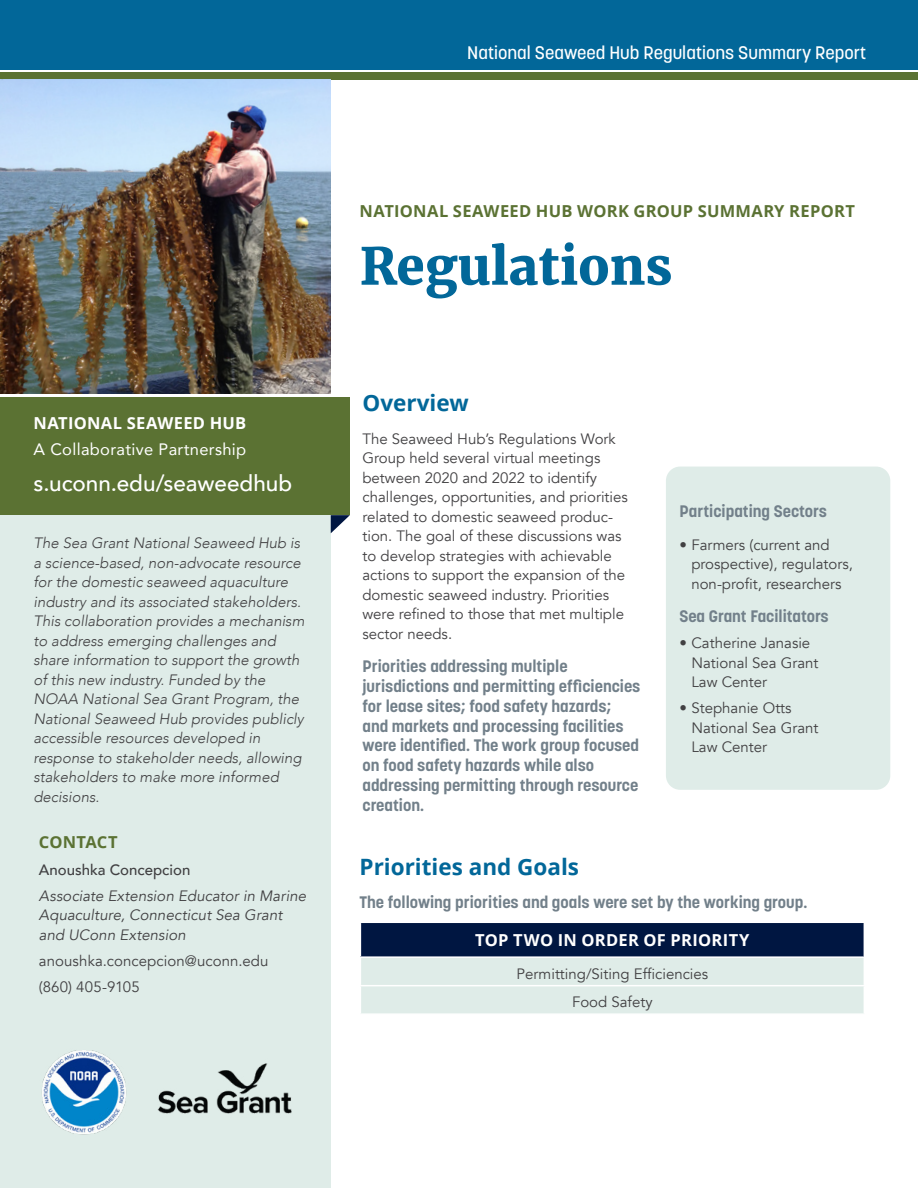
<style>
.page{position:relative;width:918px;height:1188px;background:#fff}
.page>*{position:absolute;margin:0;border:0;box-sizing:border-box;transform-origin:0 0}
.Main_Header__dk_Blue{font:800 51px "Merriweather";color:#026799}
.Main_Titles__HUB_blue{font:700 22.5px "Open Sans";color:#026799}
.main_body{font:500 22.5px "Avenir";color:#fff}
.t1{font:500 18px "Korolev";color:#fff}
.Sub_Titles__grey{font:700 16.5px/19.8px "Korolev";color:#72808a}
.sub_Header__deep_green{font:700 16.5px "Open Sans";letter-spacing:.015em;color:#5b7233}
.sub_Header__deep_green-2{font:700 16.5px "Open Sans";letter-spacing:.015em;color:#fff}
.main_body-2{font:16.5px "Avenir";letter-spacing:.02em;color:#fff}
.main_body-3{font:italic 300 15px/19.5px "Avenir";color:#414042}
.main_body-4{font:15px/19.5px "Avenir";color:#414042}
.main_body_bullets{font:15px/19.5px "Avenir";color:#414042}
.main_body-5{font:italic 15px/19.5px "Avenir";letter-spacing:.005em;color:#414042}
.main_body-6{font:500 15px "Avenir";color:#414042}
</style>
<div class="page">
<div style="left:0;top:460px;width:331px;height:728px;background:#dfece8"></div>
<div style="left:0;top:397px;width:350px;height:118px;background:#5b7233"></div>
<svg style="left:331px;top:515px;width:19px;height:18px"></svg>
<div style="left:0;top:0;width:918px;height:70px;background:#026799"></div>
<div style="left:0;top:72px;width:918px;height:7px;background:#5b7233"></div>
<img style="left:0;top:79px;width:331px;height:315px">
<img style="left:157px;top:1063px;width:135px;height:51px">
<div style="left:666px;top:467px;width:224px;height:323px;background:#dfece8;border-radius:14px"></div>
<img style="left:42px;top:1050px;width:84px;height:85px">
<div style="left:360px;top:922px;width:504px;height:35px;background:#001641"></div>
<div style="left:361px;top:958px;width:503px;height:55px;background:#dfece8"></div>
<hr style="left:360px;top:923px;width:1px;height:33px;background:#fff">
<hr style="left:360px;top:922px;width:505px;height:1px;background:#fff">
<hr style="left:360px;top:956px;width:505px;height:2px;background:#fff">
<p class="t1" style="left:467px;top:42px;width:401px">National Seaweed Hub Regulations Summary Report</p>
<h2 class="sub_Header__deep_green-2" style="left:33px;top:411px;width:214px">NATIONAL SEAWEED HUB</h2>
<p class="main_body-2" style="left:33px;top:436px;width:214px">A Collaborative Partnership</p>
<p class="main_body" style="left:33px;top:464px;width:260px">s.uconn.edu/seaweedhub</p>
<p class="main_body-3" style="left:33px;top:533px;width:272px">The Sea Grant National Seaweed Hub is a science-based, non-advocate resource for the domestic seaweed aquaculture industry and its associated stakeholders.<br>This collaboration provides a mechanism to address emerging challenges and share information to support the growth of this new industry. Funded by the NOAA National Sea Grant Program, the National Seaweed Hub provides publicly accessible resources developed in response to stakeholder needs, allowing stakeholders to make more informed decisions.</p>
<h2 class="sub_Header__deep_green" style="left:39px;top:831px;width:80px">CONTACT</h2>
<p class="main_body-6" style="left:39px;top:856px;width:153px">Anoushka Concepcion</p>
<p class="main_body-5" style="left:39px;top:886px;width:269px">Associate Extension Educator in Marine<br>Aquaculture, Connecticut Sea Grant and UConn Extension</p>
<p class="main_body-4" style="left:39px;top:951px;width:231px">anoushka.concepcion@uconn.edu</p>
<p class="main_body-4" style="left:39px;top:978px;width:102px">(860) 405-9105</p>
<h2 class="sub_Header__deep_green" style="left:360px;top:199px;width:497px">NATIONAL SEAWEED HUB WORK GROUP SUMMARY REPORT</h2>
<h1 class="Main_Header__dk_Blue" style="left:360px;top:233px;width:314px">Regulations</h1>
<h3 class="Main_Titles__HUB_blue" style="left:362px;top:387px;width:108px">Overview</h3>
<p class="main_body-4" style="left:362px;top:429px;width:267px">The Seaweed Hub’s Regulations Work Group held several virtual meetings between 2020 and 2022 to identify challenges, opportunities, and priorities related to domestic seaweed produc&shy;tion. The goal of these discussions was to develop strategies with achievable actions to support the expansion of the domestic seaweed industry. Priorities were refined to those that met multiple sector needs.</p>
<h4 class="Sub_Titles__grey" style="left:362px;top:657px;width:280px">Priorities addressing multiple jurisdictions and permitting efficiencies for lease sites; food safety hazards; and markets and processing facilities were identified. The work group focused on food safety hazards while also addressing permitting through resource creation.</h4>
<h4 class="Sub_Titles__grey" style="left:679px;top:501px;width:149px">Participating Sectors</h4>
<p class="main_body_bullets" style="left:691px;top:535px;width:163px;text-indent:-12px">• Farmers (current and prospective), regulators, non-profit, researchers</p>
<h4 class="Sub_Titles__grey" style="left:679px;top:606px;width:151px">Sea Grant Facilitators</h4>
<p class="main_body_bullets" style="left:691px;top:633px;width:129px;text-indent:-12px">• Catherine Janasie<br>National Sea Grant<br>Law Center</p>
<p class="main_body_bullets" style="left:691px;top:699px;width:129px;text-indent:-12px">• Stephanie Otts<br>National Sea Grant<br>Law Center</p>
<h3 class="Main_Titles__HUB_blue" style="left:360px;top:851px;width:221px">Priorities and Goals</h3>
<h4 class="Sub_Titles__grey" style="left:360px;top:892px;width:449px">The following priorities and goals were set by the working group.</h4>
<h2 class="sub_Header__deep_green-2" style="left:475px;top:928px;width:276px">TOP TWO IN ORDER OF PRIORITY</h2>
<p class="main_body-4" style="left:516px;top:964px;width:193px">Permitting/Siting Efficiencies</p>
<p class="main_body-4" style="left:572px;top:993px;width:82px">Food Safety</p>
</div>
